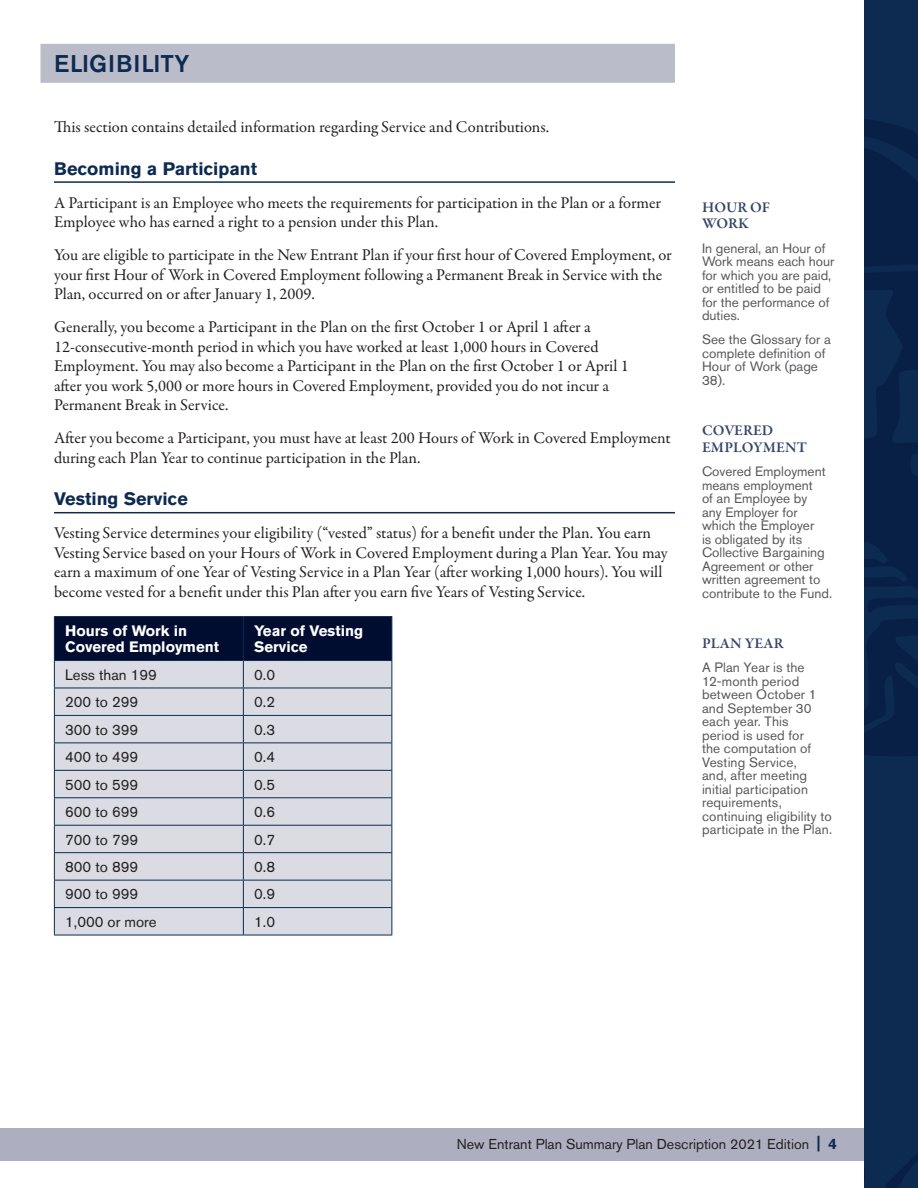
<style>
.page{position:relative;width:918px;height:1188px;background:#fff}
.page>*{position:absolute;margin:0;border:0;box-sizing:border-box;transform-origin:0 0}
.t1{font:500 24px "Akzidenz Grotesk BE";letter-spacing:.03em;color:#0d2b51}
.t2{font:700 18px "Akzidenz Grotesk BE";color:#0d2b51}
.t3{font:16.5px/19.5px "Garamond Premr Pro";letter-spacing:-.005em;color:#231f20}
.t4{font:15px "Akzidenz Grotesk BE";color:#231f20}
.t5{font:700 15px/16.5px "Akzidenz Grotesk BE";color:#fff}
.t6{font:600 15px/16.5px "Garamond Premr Pro";letter-spacing:.005em;color:#364668}
.t7{font:14.25px "Akzidenz Grotesk BE";color:#231f20}
.t8{font:13.5px/13.5px "Akzidenz Grotesk BE";color:#57585a}
.s1{font-weight:700;font-size:16.95px;color:#0d2b51}
.s2{font-weight:700;font-size:15px;color:#0d2b51}
</style>
<div class="page">
<div style="left:0;top:1129px;width:864px;height:32px;background:#adaebf"></div>
<svg style="left:864px;top:0;width:54px;height:1188px;background:#0b264c"></svg>
<div style="left:40px;top:44px;width:635px;height:39px;background:#babcca"></div>
<hr style="left:54px;top:181px;width:621px;height:2px;background:#0d2b51">
<hr style="left:54px;top:512px;width:621px;height:1px;background:#0d2b51">
<hr style="left:54px;top:616px;width:189px;height:1px;background:#0d2b51">
<hr style="left:243px;top:616px;width:149px;height:1px;background:#0d2b51">
<svg style="left:54px;top:617px;width:339px;height:318px;background:#b4b8c5"></svg>
<hr style="left:54px;top:935px;width:189px;height:1px;background:#0d2b51">
<hr style="left:243px;top:935px;width:149px;height:1px;background:#0d2b51">
<h1 class="t1" style="left:54px;top:49px;width:137px">ELIGIBILITY</h1>
<p class="t3" style="left:54px;top:117px;width:497px">This section contains detailed information regarding Service and Contributions.</p>
<p class="t2" style="left:54px;top:158px;width:205px">Becoming a Participant</p>
<p class="t3" style="left:54px;top:193px;width:608px">A Participant is an Employee who meets the requirements for participation in the Plan or a former<br>Employee who has earned a right to a pension under this Plan.</p>
<p class="t3" style="left:54px;top:246px;width:619px">You are eligible to participate in the New Entrant Plan if your first hour of Covered Employment, or your first Hour of Work in Covered Employment following a Permanent Break in Service with the<br>Plan, occurred on or after January 1, 2009.</p>
<p class="t3" style="left:54px;top:318px;width:576px">Generally, you become a Participant in the Plan on the first October 1 or April 1 after a 12-consecutive-month period in which you have worked at least 1,000 hours in Covered Employment. You may also become a Participant in the Plan on the first October 1 or April 1 after you work 5,000 or more hours in Covered Employment, provided you do not incur a Permanent Break in Service.</p>
<p class="t3" style="left:54px;top:429px;width:618px">After you become a Participant, you must have at least 200 Hours of Work in Covered Employment during each Plan Year to continue participation in the Plan.</p>
<p class="t2" style="left:54px;top:489px;width:135px">Vesting Service</p>
<p class="t3" style="left:54px;top:524px;width:615px">Vesting Service determines your eligibility (“vested” status) for a benefit under the Plan. You earn Vesting Service based on your Hours of Work in Covered Employment during a Plan Year. You may earn a maximum of one Year of Vesting Service in a Plan Year (after working 1,000 hours). You will become vested for a benefit under this Plan after you earn five Years of Vesting Service.</p>
<p class="t5" style="left:65px;top:622px;width:155px">Hours of Work in<br>Covered Employment</p>
<p class="t5" style="left:254px;top:622px;width:111px">Year of Vesting<br>Service</p>
<p class="t4" style="left:65px;top:666px;width:93px">Less than 199</p>
<p class="t4" style="left:254px;top:666px;width:22px">0.0</p>
<p class="t4" style="left:65px;top:693px;width:75px">200 to 299</p>
<p class="t4" style="left:254px;top:693px;width:22px">0.2</p>
<p class="t4" style="left:65px;top:721px;width:75px">300 to 399</p>
<p class="t4" style="left:254px;top:721px;width:22px">0.3</p>
<p class="t4" style="left:65px;top:748px;width:75px">400 to 499</p>
<p class="t4" style="left:254px;top:748px;width:22px">0.4</p>
<p class="t4" style="left:65px;top:776px;width:75px">500 to 599</p>
<p class="t4" style="left:254px;top:776px;width:22px">0.5</p>
<p class="t4" style="left:65px;top:803px;width:75px">600 to 699</p>
<p class="t4" style="left:254px;top:803px;width:22px">0.6</p>
<p class="t4" style="left:65px;top:830px;width:75px">700 to 799</p>
<p class="t4" style="left:254px;top:830px;width:22px">0.7</p>
<p class="t4" style="left:65px;top:858px;width:75px">800 to 899</p>
<p class="t4" style="left:254px;top:858px;width:22px">0.8</p>
<p class="t4" style="left:65px;top:885px;width:75px">900 to 999</p>
<p class="t4" style="left:254px;top:885px;width:22px">0.9</p>
<p class="t4" style="left:65px;top:913px;width:93px">1,000 or more</p>
<p class="t4" style="left:254px;top:913px;width:22px">1.0</p>
<p class="t6" style="left:702px;top:199px;width:70px">HOUR OF<br>WORK</p>
<p class="t8" style="left:702px;top:241px;width:134px">In general, an Hour of<br>Work means each hour for which you are paid, or entitled to be paid for the performance of duties.</p>
<p class="t8" style="left:702px;top:333px;width:130px">See the Glossary for a complete definition of<br>Hour of Work (page<br>38).</p>
<p class="t6" style="left:702px;top:423px;width:106px">COVERED<br>EMPLOYMENT</p>
<p class="t8" style="left:702px;top:464px;width:132px">Covered Employment means employment<br>of an Employee by<br>any Employer for which the Employer<br>is obligated by its<br>Collective Bargaining<br>Agreement or other written agreement to contribute to the Fund.</p>
<p class="t6" style="left:702px;top:635px;width:83px">PLAN YEAR</p>
<p class="t8" style="left:702px;top:661px;width:132px">A Plan Year is the<br>12-month period between October 1 and September 30 each year. This<br>period is used for<br>the computation of<br>Vesting Service,<br>and, after meeting initial participation requirements, continuing eligibility to participate in the Plan.</p>
<p class="t7" style="left:457px;top:1135px;width:382px">New Entrant Plan Summary Plan Description 2021 Edition <span class="s1">|</span> <span class="s2">4</span></p>
</div>
